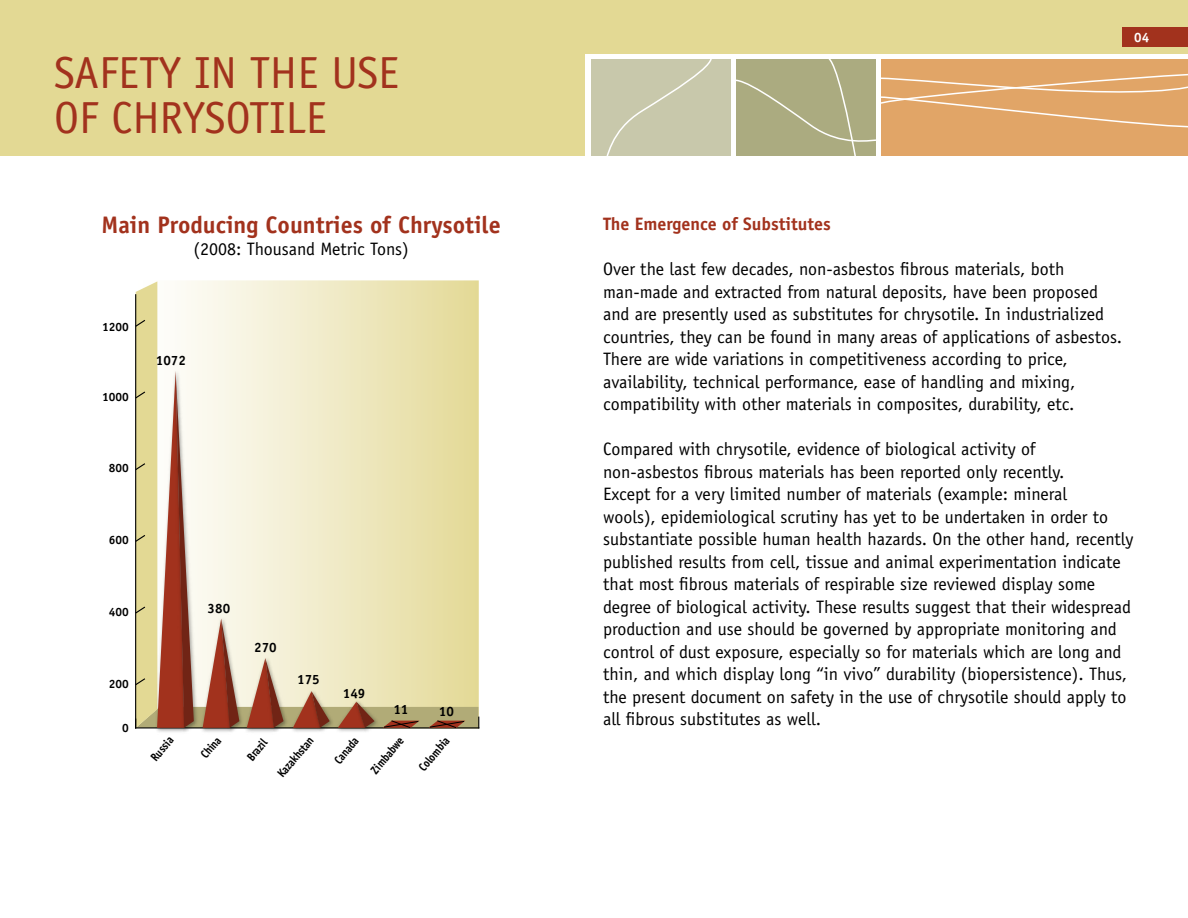
<style>
.page{position:relative;width:1188px;height:918px;background:#fff}
.page>*{position:absolute;margin:0;border:0;box-sizing:border-box;transform-origin:0 0}
.t1{font:45px/45px "Officina Sans";color:#a2321d}
.t2{font:700 24px "Officina Sans";color:#a2321d}
.t3{font:18px/22.5px "Officina Sans";color:#000}
.t4{font:700 18px "Officina Sans";color:#a2321d}
.t5{font:700 13.5px "Officina Sans";color:#000}
.t6{font:700 13.5px "Officina Sans";color:#fff}
.t7{font:700 12px "Officina Sans";color:#000;scale:.87 1}
.t8{font:700 12px "Officina Sans";color:#000}
</style>
<div class="page">
<div style="left:0;top:0;width:1188px;height:156px;background:#e3d994"></div>
<div style="left:585px;top:54px;width:603px;height:124px;background:#fff"></div>
<div style="left:591px;top:59px;width:139px;height:97px;background:#c8c8ab"></div>
<svg style="left:606px;top:59px;width:106px;height:97px"></svg>
<svg style="left:730px;top:59px;width:458px;height:97px;background:#d2ac77"></svg>
<img style="left:246px;top:729px;width:15px;height:3px">
<img style="left:261px;top:729px;width:19px;height:3px">
<img style="left:292px;top:729px;width:15px;height:3px">
<img style="left:338px;top:729px;width:14px;height:3px">
<img style="left:352px;top:729px;width:18px;height:3px">
<img style="left:202px;top:729px;width:15px;height:3px">
<img style="left:217px;top:729px;width:18px;height:3px">
<svg style="left:135px;top:281px;width:344px;height:448px;background:#e5d8b5"></svg>
<div style="left:1122px;top:27px;width:66px;height:19px;background:#a2321d"></div>
<h1 class="t1" style="left:54px;top:50px;width:346px">SAFETY IN THE USE<br>OF CHRYSOTILE</h1>
<h2 class="t2" style="left:102px;top:210px;width:401px">Main Producing Countries of Chrysotile</h2>
<p class="t3" style="left:193px;top:237px;width:217px">(2008: Thousand Metric Tons)</p>
<p class="t8" style="left:102px;top:319px;width:28px">1200</p>
<p class="t8" style="left:102px;top:389px;width:28px">1000</p>
<p class="t8" style="left:109px;top:461px;width:22px">800</p>
<p class="t5" style="left:156px;top:352px;width:32px">1072</p>
<p class="t8" style="left:109px;top:533px;width:22px">600</p>
<p class="t8" style="left:109px;top:604px;width:22px">400</p>
<p class="t8" style="left:109px;top:676px;width:22px">200</p>
<p class="t8" style="left:122px;top:721px;width:8px">0</p>
<p class="t7" style="left:147px;top:754px;width:34px;rotate:-50deg">Russia</p>
<p class="t5" style="left:208px;top:600px;width:24px">380</p>
<p class="t7" style="left:197px;top:752px;width:29px;rotate:-50deg">China</p>
<p class="t5" style="left:254px;top:639px;width:24px">270</p>
<p class="t5" style="left:297px;top:671px;width:24px">175</p>
<p class="t7" style="left:244px;top:754px;width:30px;rotate:-50deg">Brazil</p>
<p class="t7" style="left:274px;top:771px;width:58px;rotate:-50deg">Kazakhstan</p>
<p class="t5" style="left:343px;top:685px;width:24px">149</p>
<p class="t5" style="left:393px;top:701px;width:17px">11</p>
<p class="t5" style="left:439px;top:703px;width:17px">10</p>
<p class="t7" style="left:331px;top:757px;width:37px;rotate:-50deg">Canada</p>
<p class="t7" style="left:367px;top:767px;width:52px;rotate:-50deg">Zimbabwe</p>
<p class="t7" style="left:415px;top:764px;width:48px;rotate:-50deg">Colombia</p>
<p class="t6" style="left:1134px;top:29px;width:17px">04</p>
<p class="t4" style="left:603px;top:213px;width:229px">The Emergence of Substitutes</p>
<p class="t3" style="left:603px;top:258px;width:521px">Over the last few decades, non-asbestos fibrous materials, both man-made and extracted from natural deposits, have been proposed and are presently used as substitutes for chrysotile. In industrialized countries, they can be found in many areas of applications of asbestos.<br>There are wide variations in competitiveness according to price, availability, technical performance, ease of handling and mixing, compatibility with other materials in composites, durability, etc.</p>
<p class="t3" style="left:603px;top:438px;width:532px">Compared with chrysotile, evidence of biological activity of non-asbestos fibrous materials has been reported only recently.<br>Except for a very limited number of materials (example: mineral<br>wools), epidemiological scrutiny has yet to be undertaken in order to substantiate possible human health hazards. On the other hand, recently published results from cell, tissue and animal experimentation indicate that most fibrous materials of respirable size reviewed display some degree of biological activity. These results suggest that their widespread production and use should be governed by appropriate monitoring and control of dust exposure, especially so for materials which are long and thin, and which display long “in vivo” durability (biopersistence). Thus, the present document on safety in the use of chrysotile should apply to all fibrous substitutes as well.</p>
</div>
